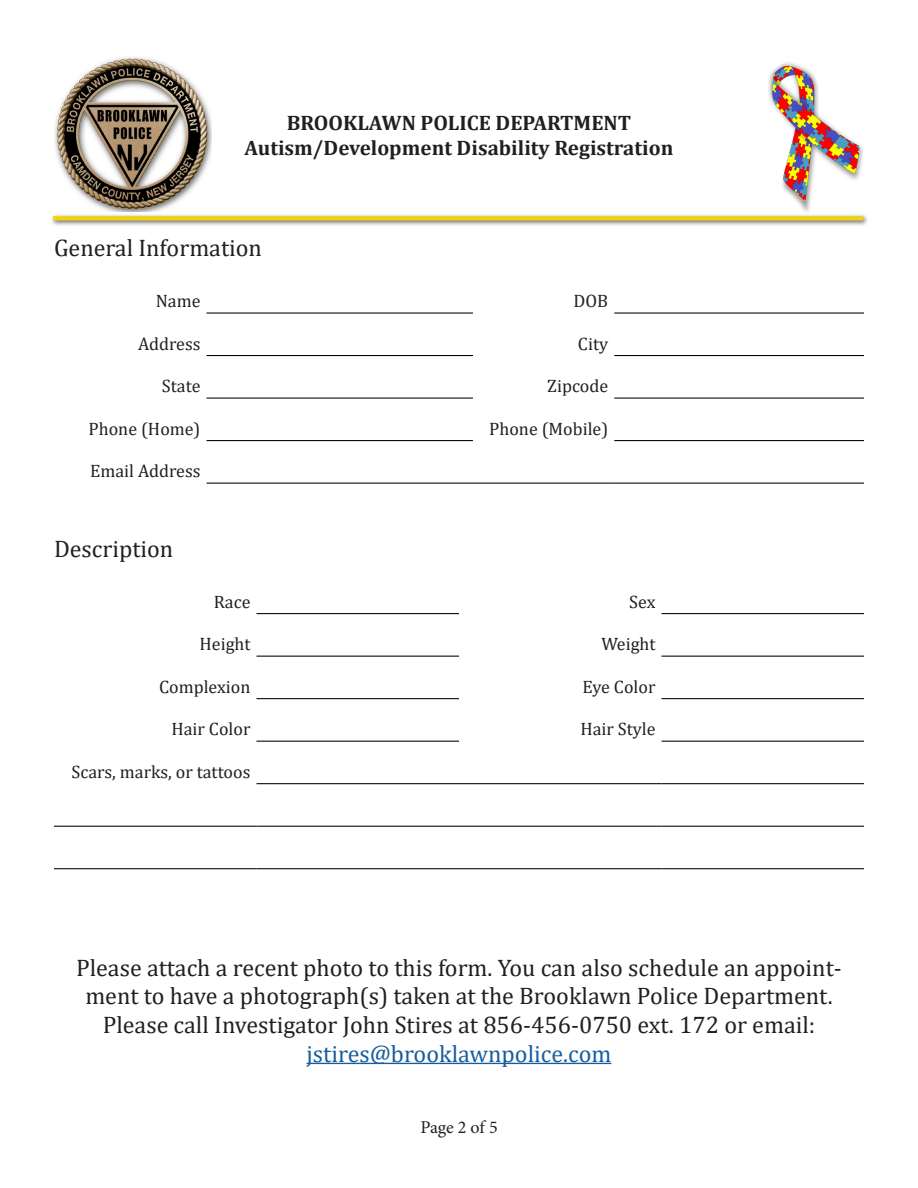
<style>
.page{position:relative;width:918px;height:1188px;background:#fff}
.page>*{position:absolute;margin:0;border:0;box-sizing:border-box;transform-origin:0 0}
.t1{font:24px/28.8px "Cambria";color:#231f20;text-align:center}
.t2{font:700 21px/25.2px "Cambria";color:#231f20;text-align:center}
.Head{font:18px "Cambria";color:#231f20}
.t3{font:18px "Minion Pro";letter-spacing:-.01em;color:#231f20}
.s1{color:#175d9e}
</style>
<div class="page">
<img style="left:768px;top:62px;width:94px;height:150px">
<div style="left:50px;top:213px;width:819px;height:13px;background:#231f20;opacity:.75"></div>
<svg style="left:55px;top:216px;width:806px;height:4px;background:#eed218"></svg>
<img style="left:54px;top:57px;width:157px;height:154px">
<hr style="left:614px;top:313px;width:250px;height:1px;background:#000">
<hr style="left:614px;top:355px;width:250px;height:1px;background:#000">
<hr style="left:614px;top:398px;width:250px;height:1px;background:#000">
<hr style="left:614px;top:440px;width:250px;height:1px;background:#000">
<hr style="left:207px;top:483px;width:266px;height:1px;background:#000">
<hr style="left:473px;top:483px;width:141px;height:1px;background:#000">
<hr style="left:614px;top:483px;width:250px;height:1px;background:#000">
<hr style="left:207px;top:440px;width:266px;height:1px;background:#000">
<hr style="left:207px;top:398px;width:266px;height:1px;background:#000">
<hr style="left:207px;top:355px;width:266px;height:1px;background:#000">
<hr style="left:207px;top:313px;width:266px;height:1px;background:#000">
<hr style="left:256px;top:613px;width:203px;height:1px;background:#000">
<hr style="left:662px;top:613px;width:202px;height:1px;background:#000">
<hr style="left:256px;top:656px;width:203px;height:1px;background:#000">
<hr style="left:662px;top:656px;width:202px;height:1px;background:#000">
<hr style="left:256px;top:698px;width:203px;height:1px;background:#000">
<hr style="left:662px;top:698px;width:202px;height:1px;background:#000">
<hr style="left:54px;top:826px;width:202px;height:1px;background:#000">
<hr style="left:256px;top:826px;width:203px;height:1px;background:#000">
<hr style="left:459px;top:826px;width:203px;height:1px;background:#000">
<hr style="left:662px;top:826px;width:202px;height:1px;background:#000">
<hr style="left:54px;top:868px;width:202px;height:1px;background:#000">
<hr style="left:256px;top:868px;width:203px;height:1px;background:#000">
<hr style="left:459px;top:868px;width:203px;height:1px;background:#000">
<hr style="left:662px;top:868px;width:202px;height:1px;background:#000">
<hr style="left:256px;top:741px;width:203px;height:1px;background:#000">
<hr style="left:662px;top:741px;width:202px;height:1px;background:#000">
<hr style="left:459px;top:783px;width:203px;height:1px;background:#000">
<hr style="left:256px;top:783px;width:203px;height:1px;background:#000">
<hr style="left:662px;top:783px;width:202px;height:1px;background:#000">
<hr style="left:307px;top:1063px;width:304px;height:1px;background:#175d9e">
<p class="t2" style="left:245px;top:110px;width:430px">BROOKLAWN POLICE DEPARTMENT<br>Autism/Development Disability Registration</p>
<p class="t1" style="left:54px;top:233px;width:209px">General Information</p>
<p class="Head" style="left:156px;top:290px;width:46px">Name</p>
<p class="Head" style="left:574px;top:290px;width:36px">DOB</p>
<p class="Head" style="left:138px;top:333px;width:64px">Address</p>
<p class="Head" style="left:578px;top:333px;width:32px">City</p>
<p class="Head" style="left:162px;top:375px;width:40px">State</p>
<p class="Head" style="left:547px;top:375px;width:62px">Zipcode</p>
<p class="Head" style="left:89px;top:418px;width:113px">Phone (Home)</p>
<p class="Head" style="left:489px;top:418px;width:120px">Phone (Mobile)</p>
<p class="Head" style="left:90px;top:460px;width:112px">Email Address</p>
<p class="t1" style="left:54px;top:534px;width:121px">Description</p>
<p class="Head" style="left:214px;top:591px;width:38px">Race</p>
<p class="Head" style="left:629px;top:591px;width:28px">Sex</p>
<p class="Head" style="left:200px;top:633px;width:52px">Height</p>
<p class="Head" style="left:601px;top:633px;width:56px">Weight</p>
<p class="Head" style="left:159px;top:676px;width:93px">Complexion</p>
<p class="Head" style="left:582px;top:676px;width:75px">Eye Color</p>
<p class="Head" style="left:171px;top:718px;width:81px">Hair Color</p>
<p class="Head" style="left:580px;top:718px;width:77px">Hair Style</p>
<p class="Head" style="left:71px;top:761px;width:181px">Scars, marks, or tattoos</p>
<p class="t1" style="left:76px;top:953px;width:767px">Please attach a recent photo to this form. You can also schedule an appoint&shy;ment to have a photograph(s) taken at the Brooklawn Police Department.<br>Please call Investigator John Stires at 856-456-0750 ext. 172 or email: <span class="s1">jstires@brooklawnpolice.com</span></p>
<p class="t3" style="left:420px;top:1115px;width:79px">Page 2 of 5</p>
</div>
